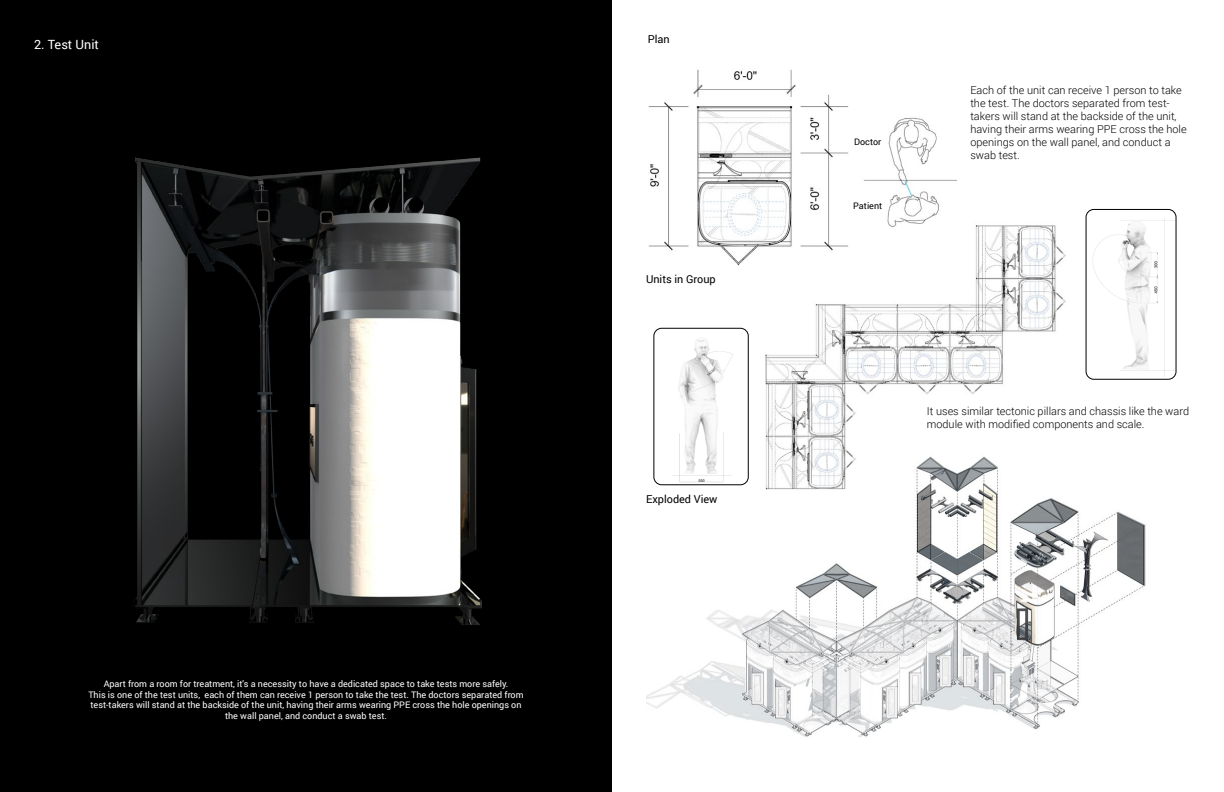
<style>
.page{position:relative;width:1224px;height:792px;background:#fff}
.page>*{position:absolute;margin:0;border:0;box-sizing:border-box;transform-origin:0 0}
.t1{font:12.7px "Roboto";color:#fff}
.t2{font:300 10.9px/13.1px "Roboto";color:#000}
.t3{font:10.9px "Roboto";color:#000}
.t4{font:9px/10.8px "Roboto";color:#fff;text-align:center}
.t5{font:9px "Roboto";color:#000}
</style>
<div class="page">
<div style="left:0;top:0;width:612px;height:792px;background:#000"></div>
<img style="left:135px;top:157px;width:347px;height:468px">
<img style="left:646px;top:431px;width:500px;height:306px">
<img style="left:648px;top:69px;width:308px;height:182px">
<img style="left:703px;top:215px;width:443px;height:315px">
<img style="left:1086px;top:209px;width:90px;height:170px">
<div style="left:1086px;top:209px;width:90px;height:170px;border:1px solid #000;border-radius:8px"></div>
<img style="left:654px;top:328px;width:94px;height:157px">
<div style="left:654px;top:328px;width:94px;height:157px;border:1px solid #000;border-radius:8px"></div>
<h1 class="t1" style="left:34px;top:36px;width:66px">2. Test Unit</h1>
<p class="t4" style="left:88px;top:678px;width:437px">Apart from a room for treatment, it's a necessity to have a dedicated space to take tests more safely.<br>This is one of the test units, each of them can receive 1 person to take the test. The doctors separated from test-takers will stand at the backside of the unit, having their arms wearing PPE cross the hole openings on the wall panel, and conduct a swab test.</p>
<p class="t3" style="left:648px;top:32px;width:23px">Plan</p>
<p class="t3" style="left:646px;top:272px;width:71px">Units in Group</p>
<p class="t3" style="left:646px;top:492px;width:73px">Exploded View</p>
<p class="t5" style="left:854px;top:136px;width:29px">Doctor</p>
<p class="t5" style="left:853px;top:200px;width:31px">Patient</p>
<p class="t2" style="left:970px;top:83px;width:218px">Each of the unit can receive 1 person to take the test. The doctors separated from test&shy;takers will stand at the backside of the unit, having their arms wearing PPE cross the hole openings on the wall panel, and conduct a swab test.</p>
<p class="t2" style="left:927px;top:404px;width:264px">It uses similar tectonic pillars and chassis like the ward module with modified components and scale.</p>
</div>
